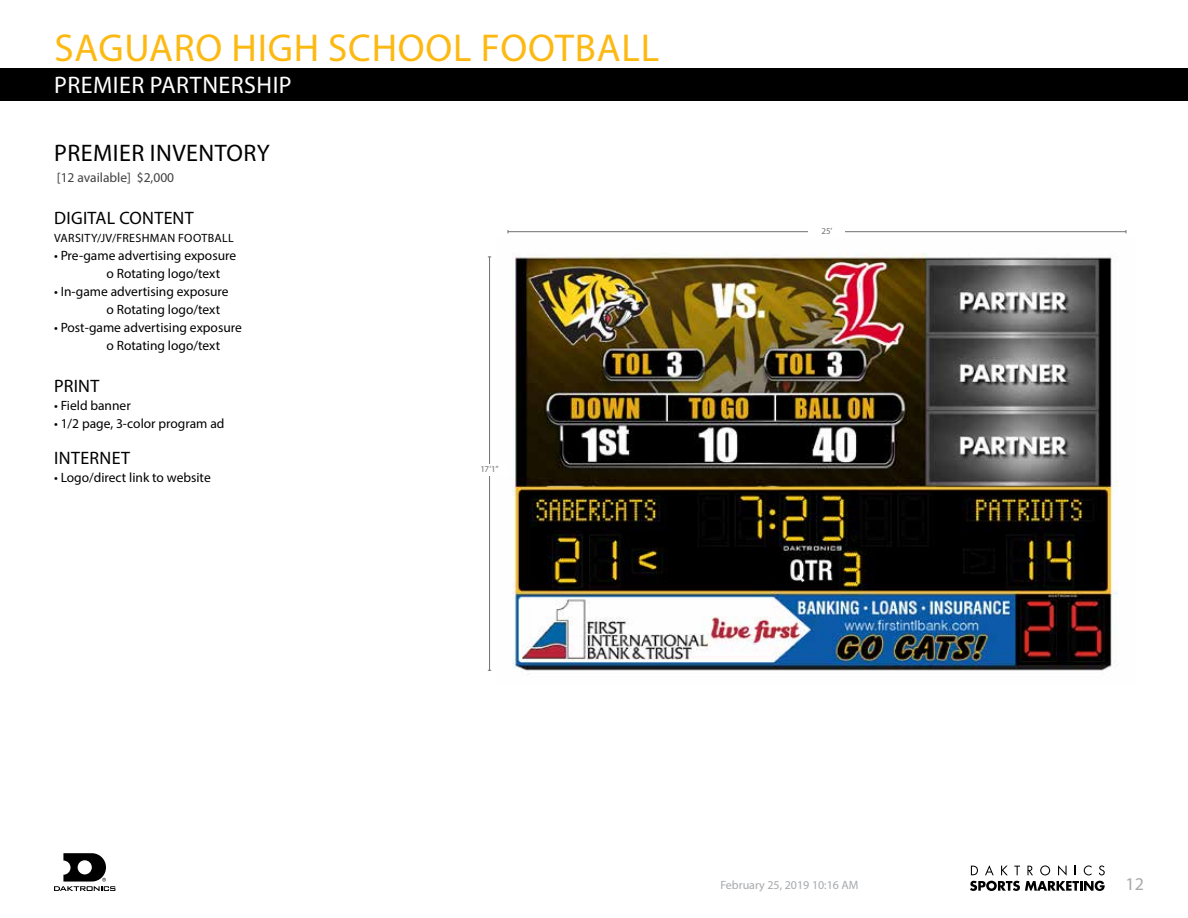
<style>
.page{position:relative;width:1188px;height:918px;background:#fff}
.page>*{position:absolute;margin:0;border:0;box-sizing:border-box;transform-origin:0 0}
.t1{font:39px "Myriad Pro";letter-spacing:.02em;color:#fdb913}
.t2{font:24px "Myriad Pro";letter-spacing:.02em;color:#fff}
.t3{font:24px "Myriad Pro";letter-spacing:.02em;color:#000}
.t4{font:18px "Myriad Pro";letter-spacing:.02em;color:#000}
.t5{font:18px "Myriad Pro";color:#a7a9ac}
.t6{font:13.5px/18px "Myriad Pro";color:#000}
.t7{font:13.5px "Myriad Pro";color:#414042}
.t8{font:12px "Myriad Pro";letter-spacing:.025em;color:#000}
.t9{font:12px "Myriad Pro";color:#a7a9ac}
.t10{font:9px "Myriad Pro";color:#717073}
</style>
<div class="page">
<div style="left:0;top:68px;width:1188px;height:32px;background:#000"></div>
<svg style="left:970px;top:865px;width:135px;height:26px"></svg>
<svg style="left:54px;top:853px;width:61px;height:38px"></svg>
<hr style="left:508px;top:231px;width:618px;height:1px;background:#717073">
<div style="left:809px;top:226px;width:36px;height:11px;background:#fff"></div>
<img style="left:512px;top:253px;width:606px;height:422px">
<hr style="left:489px;top:257px;width:1px;height:413px;background:#717073">
<div style="left:472px;top:464px;width:36px;height:11px;background:#fff"></div>
<h1 class="t1" style="left:54px;top:32px;width:606px">SAGUARO HIGH SCHOOL FOOTBALL</h1>
<h2 class="t2" style="left:54px;top:76px;width:239px">PREMIER PARTNERSHIP</h2>
<h2 class="t3" style="left:54px;top:143px;width:217px">PREMIER INVENTORY</h2>
<p class="t7" style="left:57px;top:172px;width:119px">[12 available] $2,000</p>
<h3 class="t4" style="left:54px;top:211px;width:141px">DIGITAL CONTENT</h3>
<p class="t8" style="left:54px;top:233px;width:181px">VARSITY/JV/FRESHMAN FOOTBALL</p>
<p class="t6" style="left:107px;top:247px;width:131px;text-indent:-53px">• Pre-game advertising exposure o Rotating logo/text</p>
<p class="t6" style="left:107px;top:283px;width:124px;text-indent:-53px">• In-game advertising exposure o Rotating logo/text</p>
<p class="t6" style="left:107px;top:319px;width:137px;text-indent:-53px">• Post-game advertising exposure o Rotating logo/text</p>
<h3 class="t4" style="left:54px;top:379px;width:47px">PRINT</h3>
<p class="t6" style="left:54px;top:397px;width:78px">• Field banner</p>
<p class="t6" style="left:54px;top:415px;width:172px">• 1/2 page, 3-color program ad</p>
<h3 class="t4" style="left:54px;top:451px;width:78px">INTERNET</h3>
<p class="t6" style="left:54px;top:469px;width:158px">• Logo/direct link to website</p>
<p class="t10" style="left:480px;top:465px;width:20px">17’1”</p>
<p class="t10" style="left:821px;top:228px;width:13px">25’</p>
<p class="t9" style="left:720px;top:880px;width:140px">February 25, 2019 10:16 AM</p>
<h3 class="t5" style="left:1126px;top:877px;width:20px">12</h3>
</div>
